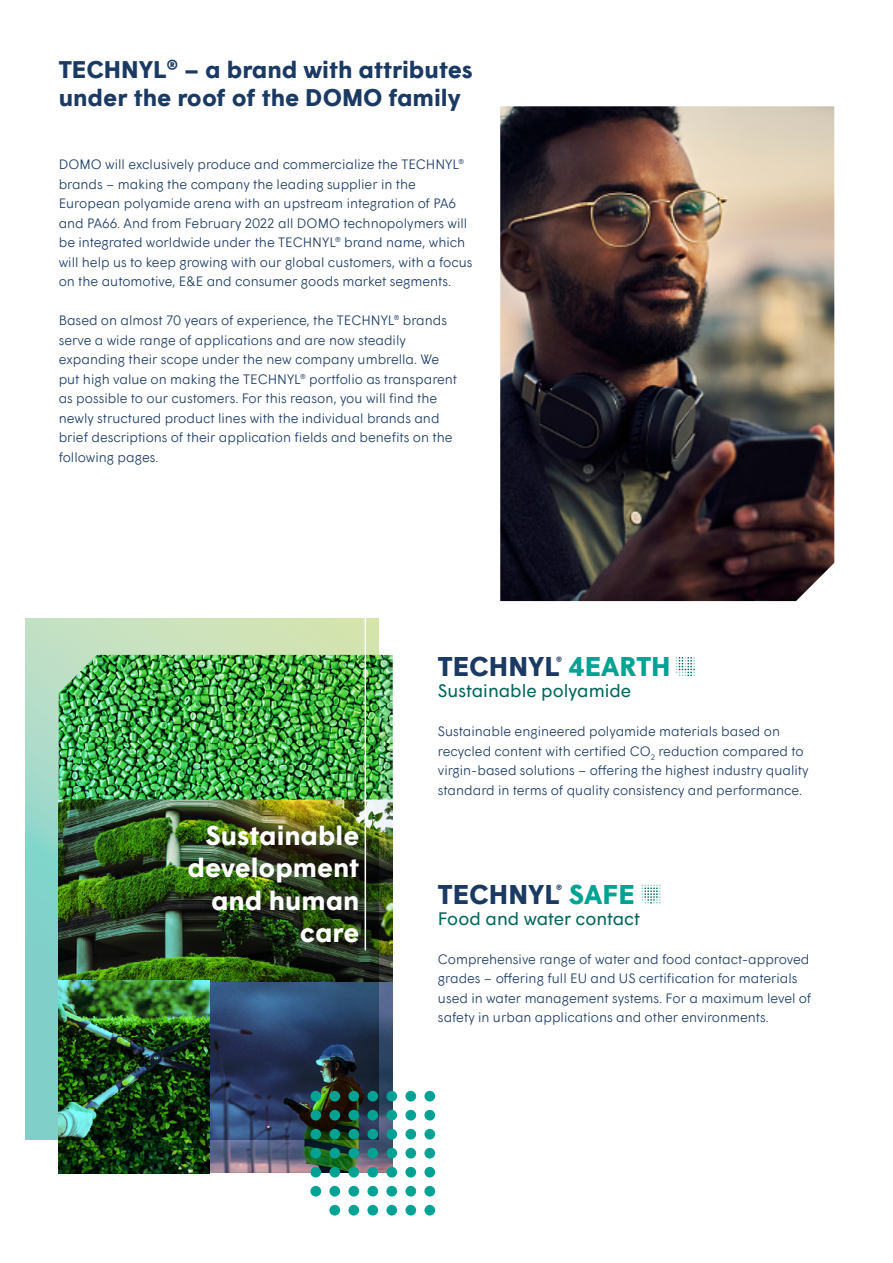
<style>
.page{position:relative;width:893px;height:1263px;background:#fff}
.page>*{position:absolute;margin:0;border:0;box-sizing:border-box;transform-origin:0 0}
.t1{font:700 27px/32.4px "Wigrum Web";color:#fff;text-align:right}
.t2{font:700 27px "Wigrum Web";color:#1a3a64}
.t3{font:700 24px "Wigrum Web";color:#1a3a64}
.t4{font:18px "Wigrum Web";color:#00655c}
.t5{font:300 13.5px/19.5px "Wigrum Web";color:#1a3a64}
.s1{color:#00a294}
</style>
<div class="page">
<img style="left:500px;top:106px;width:334px;height:495px">
<img style="left:59px;top:655px;width:334px;height:519px">
<img style="left:25px;top:619px;width:353px;height:521px">
<svg style="left:676px;top:657px;width:19px;height:19px"></svg>
<div style="left:310px;top:1110px;width:11px;height:10px;background:#00a294;border-radius:50%"></div>
<div style="left:348px;top:1110px;width:11px;height:10px;background:#00a294;border-radius:50%"></div>
<div style="left:329px;top:1110px;width:11px;height:10px;background:#00a294;border-radius:50%"></div>
<div style="left:367px;top:1110px;width:11px;height:10px;background:#00a294;border-radius:50%"></div>
<div style="left:386px;top:1110px;width:11px;height:10px;background:#00a294;border-radius:50%"></div>
<div style="left:405px;top:1110px;width:11px;height:10px;background:#00a294;border-radius:50%"></div>
<div style="left:310px;top:1129px;width:11px;height:10px;background:#00a294;border-radius:50%"></div>
<div style="left:348px;top:1129px;width:11px;height:10px;background:#00a294;border-radius:50%"></div>
<div style="left:329px;top:1129px;width:11px;height:10px;background:#00a294;border-radius:50%"></div>
<div style="left:367px;top:1129px;width:11px;height:10px;background:#00a294;border-radius:50%"></div>
<div style="left:386px;top:1129px;width:11px;height:10px;background:#00a294;border-radius:50%"></div>
<div style="left:405px;top:1129px;width:11px;height:10px;background:#00a294;border-radius:50%"></div>
<div style="left:310px;top:1148px;width:11px;height:10px;background:#00a294;border-radius:50%"></div>
<div style="left:348px;top:1148px;width:11px;height:10px;background:#00a294;border-radius:50%"></div>
<div style="left:329px;top:1148px;width:11px;height:10px;background:#00a294;border-radius:50%"></div>
<div style="left:367px;top:1148px;width:11px;height:10px;background:#00a294;border-radius:50%"></div>
<div style="left:386px;top:1148px;width:11px;height:10px;background:#00a294;border-radius:50%"></div>
<div style="left:405px;top:1148px;width:11px;height:10px;background:#00a294;border-radius:50%"></div>
<div style="left:310px;top:1167px;width:11px;height:10px;background:#00a294;border-radius:50%"></div>
<div style="left:348px;top:1167px;width:11px;height:10px;background:#00a294;border-radius:50%"></div>
<div style="left:329px;top:1167px;width:11px;height:10px;background:#00a294;border-radius:50%"></div>
<div style="left:367px;top:1167px;width:11px;height:10px;background:#00a294;border-radius:50%"></div>
<div style="left:386px;top:1167px;width:11px;height:10px;background:#00a294;border-radius:50%"></div>
<div style="left:405px;top:1167px;width:11px;height:10px;background:#00a294;border-radius:50%"></div>
<div style="left:310px;top:1186px;width:11px;height:10px;background:#00a294;border-radius:50%"></div>
<div style="left:348px;top:1186px;width:11px;height:10px;background:#00a294;border-radius:50%"></div>
<div style="left:329px;top:1186px;width:11px;height:10px;background:#00a294;border-radius:50%"></div>
<div style="left:367px;top:1186px;width:11px;height:10px;background:#00a294;border-radius:50%"></div>
<div style="left:386px;top:1186px;width:11px;height:10px;background:#00a294;border-radius:50%"></div>
<div style="left:405px;top:1186px;width:11px;height:10px;background:#00a294;border-radius:50%"></div>
<div style="left:348px;top:1205px;width:11px;height:10px;background:#00a294;border-radius:50%"></div>
<div style="left:329px;top:1205px;width:11px;height:10px;background:#00a294;border-radius:50%"></div>
<div style="left:367px;top:1205px;width:11px;height:10px;background:#00a294;border-radius:50%"></div>
<div style="left:386px;top:1205px;width:11px;height:10px;background:#00a294;border-radius:50%"></div>
<div style="left:405px;top:1205px;width:11px;height:10px;background:#00a294;border-radius:50%"></div>
<div style="left:310px;top:1091px;width:11px;height:10px;background:#00a294;border-radius:50%"></div>
<div style="left:348px;top:1091px;width:11px;height:10px;background:#00a294;border-radius:50%"></div>
<div style="left:329px;top:1091px;width:11px;height:10px;background:#00a294;border-radius:50%"></div>
<div style="left:367px;top:1091px;width:11px;height:10px;background:#00a294;border-radius:50%"></div>
<div style="left:386px;top:1091px;width:11px;height:10px;background:#00a294;border-radius:50%"></div>
<div style="left:405px;top:1091px;width:11px;height:10px;background:#00a294;border-radius:50%"></div>
<div style="left:424px;top:1110px;width:11px;height:10px;background:#00a294;border-radius:50%"></div>
<div style="left:424px;top:1129px;width:11px;height:10px;background:#00a294;border-radius:50%"></div>
<div style="left:424px;top:1148px;width:11px;height:10px;background:#00a294;border-radius:50%"></div>
<div style="left:424px;top:1167px;width:11px;height:10px;background:#00a294;border-radius:50%"></div>
<div style="left:424px;top:1186px;width:11px;height:10px;background:#00a294;border-radius:50%"></div>
<div style="left:424px;top:1205px;width:11px;height:10px;background:#00a294;border-radius:50%"></div>
<div style="left:424px;top:1091px;width:11px;height:10px;background:#00a294;border-radius:50%"></div>
<hr style="left:365px;top:601px;width:1px;height:349px;background:#fff">
<svg style="left:642px;top:884px;width:19px;height:20px"></svg>
<p class="t3" style="left:59px;top:51px;width:416px">TECHNYL® – a brand with attributes</p>
<p class="t3" style="left:59px;top:80px;width:404px">under the roof of the DOMO family</p>
<p class="t5" style="left:59px;top:154px;width:415px">DOMO will exclusively produce and commercialize the TECHNYL® brands – making the company the leading supplier in the European polyamide arena with an upstream integration of PA6 and PA66. And from February 2022 all DOMO technopolymers will be integrated worldwide under the TECHNYL® brand name, which will help us to keep growing with our global customers, with a focus on the automotive, E&amp;E and consumer goods market segments.</p>
<p class="t5" style="left:59px;top:310px;width:400px">Based on almost 70 years of experience, the TECHNYL® brands serve a wide range of applications and are now steadily expanding their scope under the new company umbrella. We put high value on making the TECHNYL® portfolio as transparent as possible to our customers. For this reason, you will find the newly structured product lines with the individual brands and brief descriptions of their application fields and benefits on the following pages.</p>
<p class="t1" style="left:188px;top:817px;width:173px">Sustainable development and human care</p>
<p class="t2" style="left:438px;top:646px;width:234px">TECHNYL<sup>®</sup> <span class="s1">4EARTH</span></p>
<p class="t4" style="left:438px;top:677px;width:195px">Sustainable polyamide</p>
<p class="t5" style="left:438px;top:721px;width:372px">Sustainable engineered polyamide materials based on recycled content with certified CO<sub>2</sub> reduction compared to virgin-based solutions – offering the highest industry quality standard in terms of quality consistency and performance.</p>
<p class="t2" style="left:438px;top:874px;width:199px">TECHNYL<sup>®</sup> <span class="s1">SAFE</span></p>
<p class="t4" style="left:438px;top:905px;width:203px">Food and water contact</p>
<p class="t5" style="left:438px;top:948px;width:375px">Comprehensive range of water and food contact-approved grades – offering full EU and US certification for materials used in water management systems. For a maximum level of safety in urban applications and other environments.</p>
</div>
